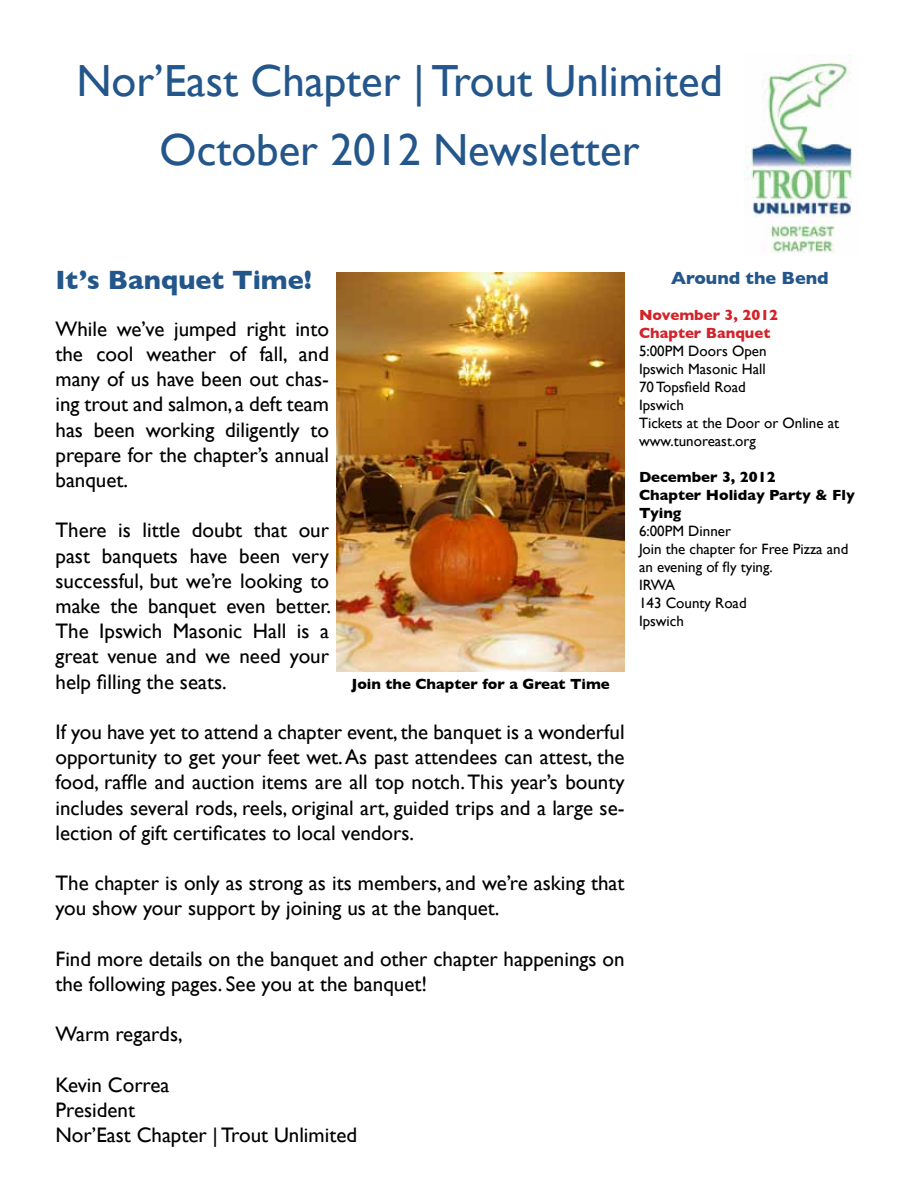
<style>
.page{position:relative;width:918px;height:1188px;background:#fff}
.page>*{position:absolute;margin:0;border:0;box-sizing:border-box;transform-origin:0 0}
.t1{font:45px/69px "Gill Sans";color:#23568b;text-align:center}
.t2{font:700 27px "Gill Sans";color:#23568b}
.t3{font:21px/25.2px "Gill Sans";color:#000;text-align:justify}
.t4{font:700 18px "Gill Sans";color:#23568b}
.t5{font:15px/18px "Gill Sans";color:#000}
.t6{font:700 15px/18px "Gill Sans";color:#000}
.t7{font:700 15px/18px "Gill Sans";color:#d2232a}
</style>
<div class="page">
<img style="left:744px;top:54px;width:109px;height:199px">
<img style="left:337px;top:272px;width:288px;height:399px">
<h1 class="t1" style="left:76px;top:46px;width:648px">Nor’East Chapter | Trout Unlimited<br>October 2012 Newsletter</h1>
<p class="t2" style="left:56px;top:264px;width:258px">It’s Banquet Time!</p>
<p class="t3" style="left:56px;top:316px;width:275px">While we’ve jumped right into the cool weather of fall, and many of us have been out chas&shy;ing trout and salmon, a deft team has been working diligently to prepare for the chapter’s annual banquet.</p>
<p class="t3" style="left:56px;top:517px;width:277px">There is little doubt that our past banquets have been very successful, but we’re looking to make the banquet even better.<br>The Ipswich Masonic Hall is a great venue and we need your help filling the seats.</p>
<p class="t3" style="left:56px;top:719px;width:571px">If you have yet to attend a chapter event, the banquet is a wonderful opportunity to get your feet wet. As past attendees can attest, the food, raffle and auction items are all top notch. This year’s bounty includes several rods, reels, original art, guided trips and a large se&shy;lection of gift certificates to local vendors.</p>
<p class="t3" style="left:56px;top:870px;width:571px">The chapter is only as strong as its members, and we’re asking that you show your support by joining us at the banquet.</p>
<p class="t3" style="left:56px;top:946px;width:571px">Find more details on the banquet and other chapter happenings on the following pages. See you at the banquet!</p>
<p class="t3" style="left:56px;top:1021px;width:129px">Warm regards,</p>
<p class="t3" style="left:56px;top:1072px;width:303px;text-align:left">Kevin Correa<br>President<br>Nor’East Chapter | Trout Unlimited</p>
<p class="t6" style="left:351px;top:675px;width:260px">Join the Chapter for a Great Time</p>
<p class="t4" style="left:671px;top:267px;width:159px">Around the Bend</p>
<p class="t7" style="left:639px;top:305px;width:141px">November 3, 2012<br>Chapter Banquet</p>
<p class="t5" style="left:639px;top:341px;width:202px">5:00PM Doors Open<br>Ipswich Masonic Hall<br>70 Topsfield Road<br>Ipswich<br>Tickets at the Door or Online at www.tunoreast.org</p>
<p class="t6" style="left:639px;top:467px;width:217px">December 3, 2012<br>Chapter Holiday Party &amp; Fly<br>Tying</p>
<p class="t5" style="left:639px;top:521px;width:211px">6:00PM Dinner<br>Join the chapter for Free Pizza and an evening of fly tying.<br>IRWA<br>143 County Road<br>Ipswich</p>
</div>
